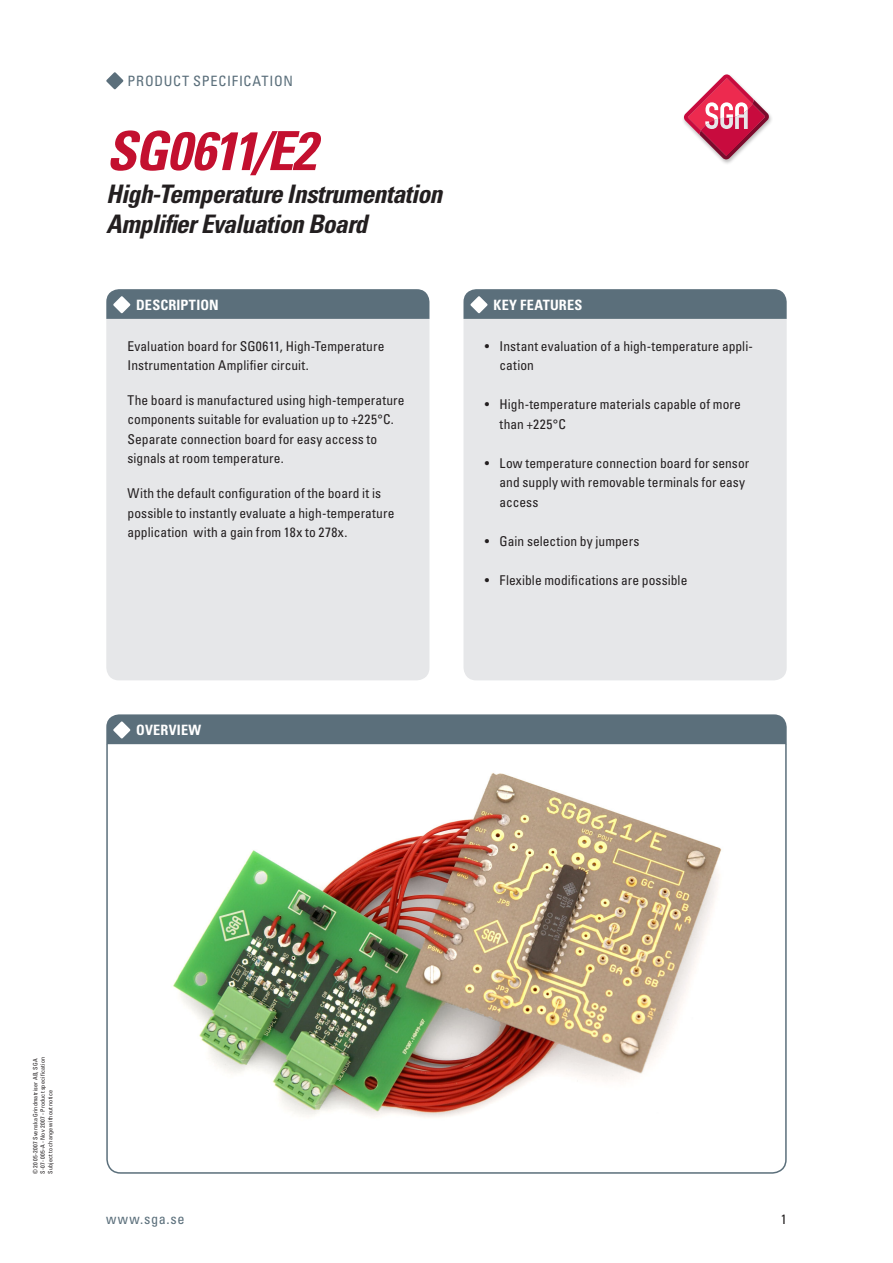
<style>
.page{position:relative;width:893px;height:1263px;background:#fff}
.page>*{position:absolute;margin:0;border:0;box-sizing:border-box;transform-origin:0 0}
.Rubrik_röd{font:italic 700 condensed 54px "Univers LT";letter-spacing:-.03em;color:#c3102f}
.Underrubrik{font:italic 700 condensed 25.5px "Univers LT";letter-spacing:-.025em;color:#231f20}
.Markör{font:condensed 14.25px "Univers LT";letter-spacing:.045em;color:#5b6f7b}
.Avsnittsrubrik{font:700 condensed 14.25px "Univers LT";letter-spacing:.015em;color:#fff}
.Löptext_utan_indrag{font:condensed 13.5px/19.5px "Univers LT";letter-spacing:.005em;color:#231f20}
.Löptext{font:condensed 13.5px "Univers LT";color:#231f20}
.Löpnummer{font:condensed 6px/7.5px "Univers LT";letter-spacing:.03em;color:#231f20}
</style>
<div class="page">
<svg style="left:684px;top:74px;width:85px;height:85px"></svg>
<svg style="left:106px;top:289px;width:323px;height:30px;background:#60737f"></svg>
<svg style="left:463px;top:289px;width:324px;height:30px;background:#60747f"></svg>
<div style="left:106px;top:319px;width:323px;height:361px;background:#e6e7e9"></div>
<div style="left:463px;top:319px;width:324px;height:361px;background:#e6e7e9"></div>
<div style="left:106px;top:714px;width:681px;height:28px;background:#5b6f7b"></div>
<img style="left:106px;top:742px;width:681px;height:432px">
<svg style="left:106px;top:72px;width:18px;height:18px"></svg>
<p class="Markör" style="left:128px;top:72px;width:167px">PRODUCT SPECIFICATION</p>
<p class="Rubrik_röd" style="left:106px;top:118px;width:211px">SG0611/E2</p>
<p class="Underrubrik" style="left:106px;top:178px;width:337px">High-Temperature Instrumentation</p>
<p class="Underrubrik" style="left:106px;top:208px;width:263px">Amplifier Evaluation Board</p>
<p class="Avsnittsrubrik" style="left:136px;top:296px;width:84px">DESCRIPTION</p>
<p class="Avsnittsrubrik" style="left:493px;top:296px;width:90px">KEY FEATURES</p>
<p class="Löptext_utan_indrag" style="left:128px;top:336px;width:258px">Evaluation board for SG0611, High-Temperature<br>Instrumentation Amplifier circuit.</p>
<p class="Löptext_utan_indrag" style="left:128px;top:390px;width:278px">The board is manufactured using high-temperature components suitable for evaluation up to +225°C.<br>Separate connection board for easy access to signals at room temperature.</p>
<p class="Löptext_utan_indrag" style="left:128px;top:483px;width:268px">With the default configuration of the board it is possible to instantly evaluate a high-temperature application with a gain from 18x to 278x.</p>
<p class="Avsnittsrubrik" style="left:136px;top:721px;width:67px">OVERVIEW</p>
<p class="Löptext_utan_indrag" style="left:500px;top:336px;width:255px;text-indent:-15px">• Instant evaluation of a high-temperature appli&shy;cation</p>
<p class="Löptext_utan_indrag" style="left:500px;top:395px;width:243px;text-indent:-15px">• High-temperature materials capable of more than +225°C</p>
<p class="Löptext_utan_indrag" style="left:500px;top:453px;width:251px;text-indent:-15px">• Low temperature connection board for sensor and supply with removable terminals for easy</p>
<p class="Löptext_utan_indrag" style="left:500px;top:492px;width:40px">access</p>
<p class="Löptext_utan_indrag" style="left:485px;top:531px;width:156px">• Gain selection by jumpers</p>
<p class="Löptext_utan_indrag" style="left:485px;top:570px;width:204px">• Flexible modifications are possible</p>
<p class="Löpnummer" style="left:31px;top:1174px;width:118px;rotate:-90deg">© 2005-2007 Svenska Grindmatriser AB, SGA<br>S-07-005-A - Nov 2007 - Product specification<br>Subject to change without notice</p>
<p class="Markör" style="left:106px;top:1210px;width:80px">www.sga.se</p>
<p class="Löptext" style="left:781px;top:1210px;width:7px">1</p>
</div>
